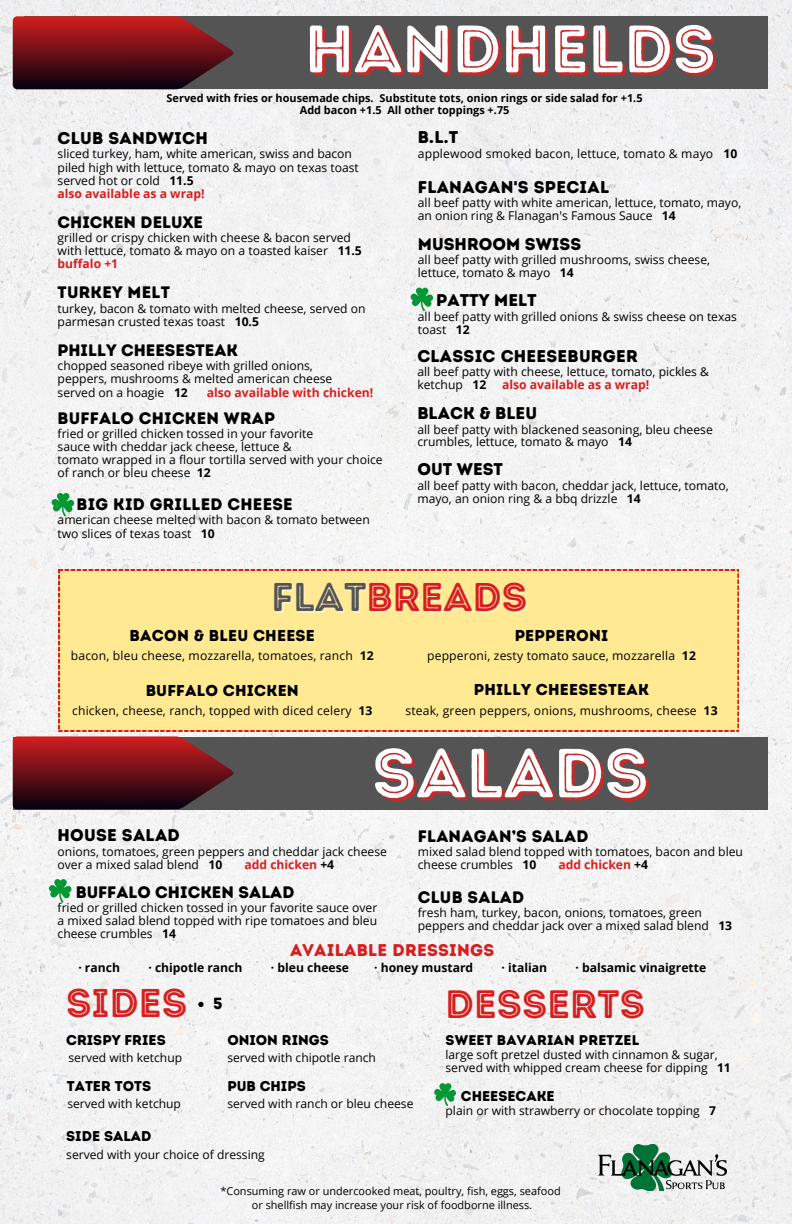
<style>
.page{position:relative;width:792px;height:1224px;background:#f3f3f3}
.page>*{position:absolute;margin:0;border:0;box-sizing:border-box;transform-origin:0 0}
.t1{font:69.2px "Intro Rust Base Line";color:#fff}
.t2{font:66.8px "Intro Rust Base Line";color:#fff}
.t3{font:40.1px "Intro Rust Base Line";color:#d61f1f}
.t4{font:39.6px "Intro Rust Base Line";color:#d61f1f}
.t5{font:17px "Intro Rust Base";letter-spacing:.015em;color:#000}
.t6{font:17px "Intro Rust Base";letter-spacing:.015em;color:#d61f1f}
.t7{font:16.6px "Intro Rust Base";letter-spacing:.015em;color:#000}
.t8{font:16.2px "Intro Rust Base";color:#000}
.t9{font:15.8px "Intro Rust Base";letter-spacing:.015em;color:#000}
.t10{font:14.2px "Intro Rust Base";color:#000}
.t11{font:14.1px "Intro Rust Base";letter-spacing:.015em;color:#000}
.t12{font:12.1px/12.8px "Open Sans";color:#000}
.t13{font:700 12.1px "Open Sans";color:#d61f1f}
.t14{font:700 12.1px "Open Sans";color:#000}
.t15{font:12px "Open Sans";color:#000}
.t16{font:700 10.9px "Open Sans";color:#000}
.t17{font:10.9px "Open Sans";color:#000}
.s1{font-weight:700}
.s2{font-weight:700;color:#d61f1f}
.s3{color:rgb(255 255 255/.4)}
.s4{color:#000}
</style>
<div class="page">
<div style="left:24px;top:16px;width:744px;height:73px;background:#545454"></div>
<div style="left:13px;top:737px;width:755px;height:73px;background:#545454"></div>
<img style="left:599px;top:1145px;width:128px;height:45px">
<div style="left:59px;top:570px;width:680px;height:162px;background:#ffea93"></div>
<svg style="left:13px;top:16px;width:220px;height:73px;background:#68171e"></svg>
<svg style="left:13px;top:736px;width:220px;height:73px;background:#69181f"></svg>
<svg style="left:51px;top:493px;width:24px;height:24px"></svg>
<svg style="left:198px;top:1002px;width:6px;height:5px"></svg>
<svg style="left:410px;top:288px;width:23px;height:24px"></svg>
<svg style="left:49px;top:879px;width:23px;height:24px"></svg>
<svg style="left:434px;top:1083px;width:22px;height:23px"></svg>
<p class="t2" style="left:305px;top:9px;width:412px">HANDHELDS</p>
<p class="t16" style="left:167px;top:91px;width:477px">Served with fries or housemade chips. Substitute tots, onion rings or side salad for +1.5</p>
<p class="t16" style="left:300px;top:102px;width:211px">Add bacon +1.5 All other toppings +.75</p>
<p class="t5" style="left:58px;top:128px;width:152px">CLUB SANDWICH</p>
<p class="t12" style="left:58px;top:147px;width:296px">sliced turkey, ham, white american, swiss and bacon</p>
<p class="t12" style="left:58px;top:160px;width:303px">piled high with lettuce, tomato &amp; mayo on texas toast</p>
<p class="t12" style="left:58px;top:174px;width:138px">served hot or cold <span class="s1">11.5</span></p>
<p class="t13" style="left:58px;top:185px;width:149px">also available as a wrap!</p>
<p class="t7" style="left:58px;top:212px;width:147px">CHICKEN DELUXE</p>
<p class="t12" style="left:58px;top:231px;width:295px">grilled or crispy chicken with cheese &amp; bacon served</p>
<p class="t12" style="left:58px;top:244px;width:306px;line-height:13.2px">with lettuce, tomato &amp; mayo on a toasted kaiser <span class="s1">11.5 </span><span class="s2">buffalo +1</span></p>
<p class="t7" style="left:58px;top:283px;width:114px">TURKEY MELT</p>
<p class="t12" style="left:58px;top:301px;width:309px;line-height:13.2px">turkey, bacon &amp; tomato with melted cheese, served on parmesan crusted texas toast <span class="s1">10.5</span></p>
<p class="t7" style="left:58px;top:340px;width:182px">PHILLY CHEESESTEAK</p>
<p class="t12" style="left:58px;top:359px;width:257px">chopped seasoned ribeye with grilled onions,</p>
<p class="t12" style="left:58px;top:372px;width:276px">peppers, mushrooms &amp; melted american cheese</p>
<p class="t12" style="left:58px;top:385px;width:132px">served on a hoagie <span class="s1">12</span></p>
<p class="t13" style="left:207px;top:384px;width:168px">also available with chicken!</p>
<p class="t7" style="left:58px;top:408px;width:219px">BUFFALO CHICKEN WRAP</p>
<p class="t12" style="left:58px;top:427px;width:257px">fried or grilled chicken tossed in your favorite</p>
<p class="t12" style="left:58px;top:440px;width:236px">sauce with cheddar jack cheese, lettuce &amp;</p>
<p class="t12" style="left:58px;top:453px;width:327px;line-height:13.2px">tomato wrapped in a flour tortilla served with your choice of ranch or bleu cheese <span class="s1">12</span></p>
<p class="t7" style="left:77px;top:494px;width:218px">BIG KID GRILLED CHEESE</p>
<p class="t12" style="left:58px;top:513px;width:314px;line-height:13.2px">american cheese melted with bacon &amp; tomato between two slices of texas toast <span class="s1">10</span></p>
<p class="t5" style="left:418px;top:127px;width:42px">B.L.T</p>
<p class="t12" style="left:418px;top:147px;width:321px">applewood smoked bacon, lettuce, tomato &amp; mayo <span class="s1">10</span></p>
<p class="t5" style="left:418px;top:176px;width:193px">FLANAGAN'S SPECIAL</p>
<p class="t12" style="left:418px;top:196px;width:325px">all beef patty with white american, lettuce, tomato, mayo, an onion ring &amp; Flanagan's Famous Sauce <span class="s1">14</span></p>
<p class="t5" style="left:418px;top:234px;width:165px">MUSHROOM SWISS</p>
<p class="t12" style="left:418px;top:253px;width:294px">all beef patty with grilled mushrooms, swiss cheese, lettuce, tomato &amp; mayo <span class="s1">14</span></p>
<p class="t5" style="left:436px;top:290px;width:102px">PATTY MELT</p>
<p class="t12" style="left:418px;top:310px;width:321px">all beef patty with grilled onions &amp; swiss cheese on texas toast <span class="s1">12</span></p>
<p class="t5" style="left:417px;top:345px;width:222px">CLASSIC CHEESEBURGER</p>
<p class="t12" style="left:417px;top:365px;width:293px">all beef patty with cheese, lettuce, tomato, pickles &amp; ketchup <span class="s1">12</span></p>
<p class="t13" style="left:502px;top:376px;width:149px">also available as a wrap!</p>
<p class="t5" style="left:417px;top:403px;width:121px">BLACK &amp; BLEU</p>
<p class="t12" style="left:417px;top:422px;width:297px">all beef patty with blackened seasoning, bleu cheese crumbles, lettuce, tomato &amp; mayo <span class="s1">14</span></p>
<p class="t5" style="left:417px;top:459px;width:87px">OUT WEST</p>
<p class="t12" style="left:417px;top:479px;width:313px">all beef patty with bacon, cheddar jack, lettuce, tomato, mayo, an onion ring &amp; a bbq drizzle <span class="s1">14</span></p>
<p class="t3" style="left:273px;top:573px;width:256px"><span class="s3">FLAT</span>BREADS</p>
<p class="t9" style="left:130px;top:626px;width:187px">BACON &amp; BLEU CHEESE</p>
<p class="t12" style="left:71px;top:649px;width:304px">bacon, bleu cheese, mozzarella, tomatoes, ranch <span class="s1">12</span></p>
<p class="t9" style="left:146px;top:681px;width:155px">BUFFALO CHICKEN</p>
<p class="t12" style="left:72px;top:704px;width:302px">chicken, cheese, ranch, topped with diced celery <span class="s1">13</span></p>
<p class="t9" style="left:515px;top:626px;width:95px">PEPPERONI</p>
<p class="t12" style="left:427px;top:649px;width:270px">pepperoni, zesty tomato sauce, mozzarella <span class="s1">12</span></p>
<p class="t9" style="left:474px;top:680px;width:177px">PHILLY CHEESESTEAK</p>
<p class="t12" style="left:405px;top:703px;width:314px">steak, green peppers, onions, mushrooms, cheese <span class="s1">13</span></p>
<p class="t1" style="left:372px;top:732px;width:278px">SALADS</p>
<p class="t5" style="left:58px;top:825px;width:124px">HOUSE SALAD</p>
<p class="t12" style="left:58px;top:845px;width:331px">onions, tomatoes, green peppers and cheddar jack cheese over a mixed salad blend <span class="s1">10</span></p>
<p class="t7" style="left:418px;top:826px;width:172px">FLANAGAN’S SALAD</p>
<p class="t12" style="left:418px;top:845px;width:327px;line-height:13.2px">mixed salad blend topped with tomatoes, bacon and bleu cheese crumbles <span class="s1">10</span></p>
<p class="t13" style="left:245px;top:856px;width:91px">add chicken <span class="s4">+4</span></p>
<p class="t7" style="left:76px;top:882px;width:220px">BUFFALO CHICKEN SALAD</p>
<p class="t12" style="left:58px;top:901px;width:321px">fried or grilled chicken tossed in your favorite sauce over</p>
<p class="t12" style="left:58px;top:914px;width:321px">a mixed salad blend topped with ripe tomatoes and bleu cheese crumbles <span class="s1">14</span></p>
<p class="t13" style="left:558px;top:856px;width:91px">add chicken <span class="s4">+4</span></p>
<p class="t7" style="left:418px;top:887px;width:108px">CLUB SALAD</p>
<p class="t12" style="left:418px;top:906px;width:316px;line-height:13.2px">fresh ham, turkey, bacon, onions, tomatoes, green peppers and cheddar jack over a mixed salad blend <span class="s1">13</span></p>
<p class="t6" style="left:290px;top:940px;width:206px">AVAILABLE DRESSINGS</p>
<p class="t14" style="left:78px;top:959px;width:43px">· ranch</p>
<p class="t14" style="left:148px;top:959px;width:96px">· chipotle ranch</p>
<p class="t14" style="left:271px;top:959px;width:80px">· bleu cheese</p>
<p class="t14" style="left:374px;top:959px;width:101px">· honey mustard</p>
<p class="t14" style="left:502px;top:959px;width:47px">· italian</p>
<p class="t14" style="left:576px;top:959px;width:132px">· balsamic vinaigrette</p>
<p class="t4" style="left:446px;top:980px;width:201px">DESSERTS</p>
<p class="t11" style="left:446px;top:1032px;width:195px">SWEET BAVARIAN PRETZEL</p>
<p class="t15" style="left:446px;top:1046px;width:274px">large soft pretzel dusted with cinnamon &amp; sugar,</p>
<p class="t15" style="left:446px;top:1059px;width:287px">served with whipped cream cheese for dipping <span class="s1">11</span></p>
<p class="t3" style="left:66px;top:979px;width:123px">Sides</p>
<p class="t10" style="left:66px;top:1031px;width:101px">CRISPY FRIES</p>
<p class="t12" style="left:69px;top:1051px;width:115px">served with ketchup</p>
<p class="t10" style="left:67px;top:1077px;width:86px">TATER TOTS</p>
<p class="t12" style="left:67px;top:1097px;width:115px">served with ketchup</p>
<p class="t8" style="left:213px;top:994px;width:11px">5</p>
<p class="t10" style="left:227px;top:1031px;width:103px">ONION RINGS</p>
<p class="t12" style="left:227px;top:1051px;width:150px">served with chipotle ranch</p>
<p class="t10" style="left:227px;top:1077px;width:80px">PUB CHIPS</p>
<p class="t12" style="left:227px;top:1097px;width:188px">served with ranch or bleu cheese</p>
<p class="t10" style="left:461px;top:1087px;width:95px">CHEESECAKE</p>
<p class="t12" style="left:446px;top:1104px;width:272px">plain or with strawberry or chocolate topping <span class="s1">7</span></p>
<p class="t10" style="left:66px;top:1127px;width:87px">SIDE SALAD</p>
<p class="t12" style="left:66px;top:1147px;width:200px">served with your choice of dressing</p>
<p class="t17" style="left:220px;top:1183px;width:342px">*Consuming raw or undercooked meat, poultry, fish, eggs, seafood</p>
<p class="t17" style="left:252px;top:1198px;width:282px">or shellfish may increase your risk of foodborne illness.</p>
</div>
